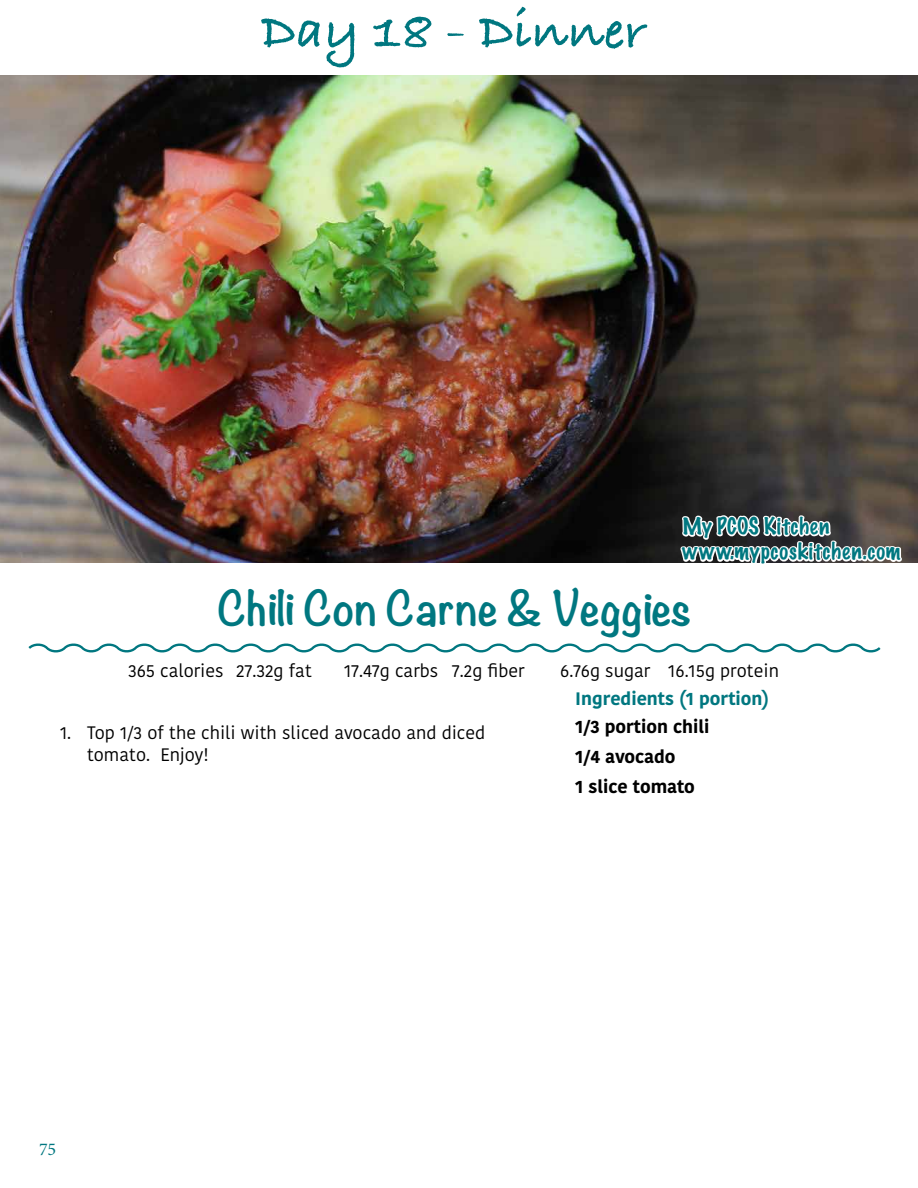
<style>
.page{position:relative;width:918px;height:1188px;background:#fff}
.page>*{position:absolute;margin:0;border:0;box-sizing:border-box;transform-origin:0 0}
.t1{font:700 54px "Bradley Hand ITCTT";color:#007780}
.t2{font:700 42px "Noteworthy";color:#007780}
.t3{font:100 21px/25.2px "Marker Felt";letter-spacing:.045em;color:#007780}
.t4{font:18px/21.6px "Kohinoor Devanagari";color:#000}
.t5{font:700 18px/30px "Kohinoor Devanagari";color:#000}
.t6{font:700 18px "Kohinoor Devanagari";color:#007780}
.t7{font:18px "Minion Pro";color:#007780}
</style>
<div class="page">
<img style="left:0;top:75px;width:918px;height:487px">
<img style="left:26px;top:383px;width:877px;height:270px">
<h1 class="t1" style="left:261px;top:-10px;width:386px">Day 18 - Dinner</h1>
<p class="t3" style="left:682px;top:513px;width:220px">My PCOS Kitchen www.mypcoskitchen.com</p>
<h2 class="t2" style="left:217px;top:571px;width:476px">Chili Con Carne &amp; Veggies</h2>
<p class="t4" style="left:128px;top:660px;width:185px">365 calories 27.32g fat</p>
<p class="t4" style="left:344px;top:660px;width:182px">17.47g carbs 7.2g fiber</p>
<p class="t4" style="left:560px;top:660px;width:220px">6.76g sugar 16.15g protein</p>
<p class="t6" style="left:575px;top:683px;width:195px">Ingredients (1 portion)</p>
<p class="t4" style="left:87px;top:722px;width:400px;text-indent:-27px">1. Top 1/3 of the chili with sliced avocado and diced tomato. Enjoy!</p>
<p class="t5" style="left:575px;top:712px;width:136px">1/3 portion chili<br>1/4 avocado<br>1 slice tomato</p>
<p class="t7" style="left:39px;top:1137px;width:19px">75</p>
</div>
